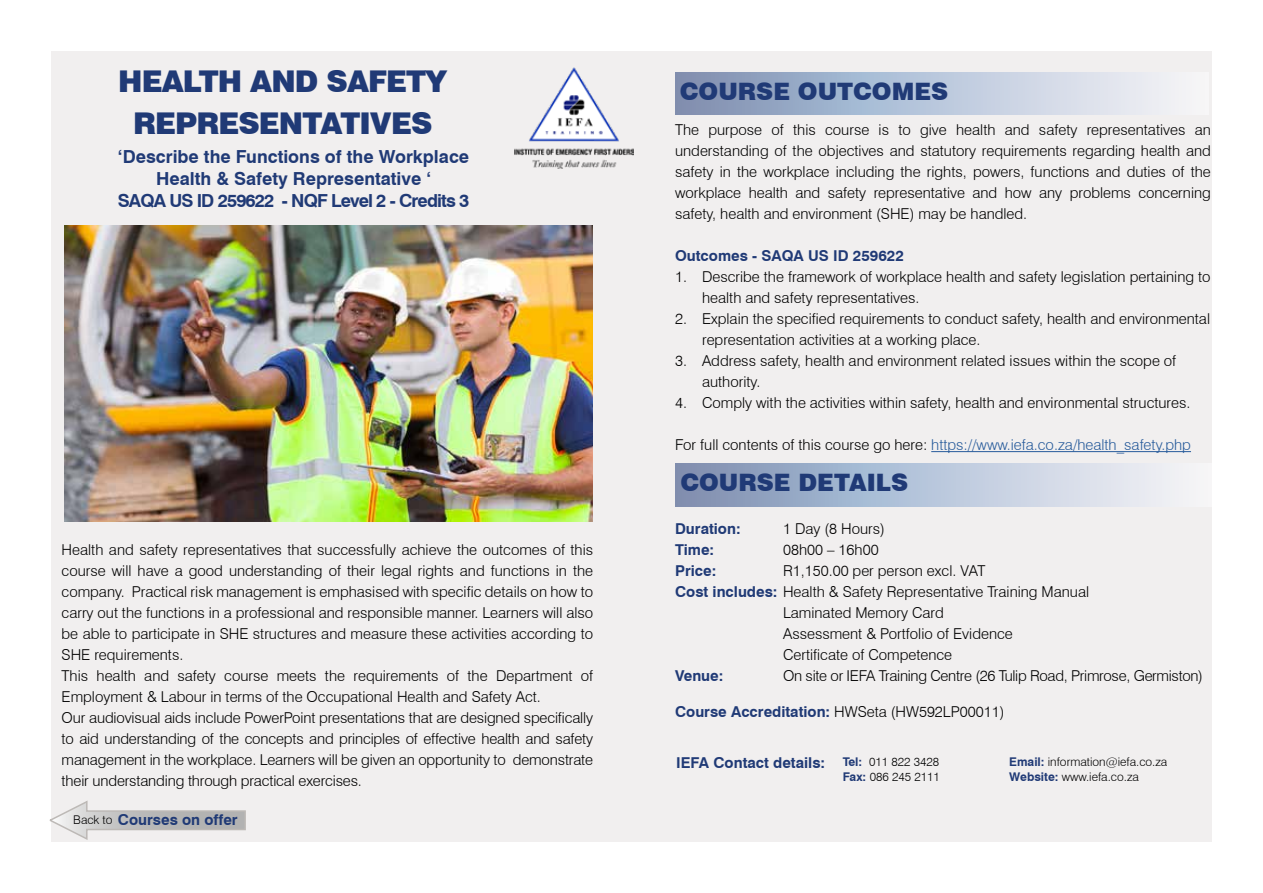
<style>
.page{position:relative;width:1263px;height:893px;background:#fff}
.page>*{position:absolute;margin:0;border:0;box-sizing:border-box;transform-origin:0 0}
.t1{font:900 30px/42px "Swiss 721 BT";letter-spacing:-.03em;color:#203a76;text-align:center}
.t2{font:900 24px "Swiss 721 BT";color:#203a76}
.t3{font:700 18px/21.6px "Swiss 721 BT";color:#203a76;text-align:center}
.t4{font:300 15px/21px "Swiss 721 BT";color:#000}
.t5{font:700 15px "Swiss 721 BT";color:#203a76}
.t6{font:300 15px "Swiss 721 BT";color:#275b9b}
.t7{font:300 15px "Swiss 721 BT";letter-spacing:-.02em;color:#000}
.t8{font:300 12px/14.4px "Swiss 721 BT";color:#000}
.s1{font-weight:300;font-size:12px;color:#000}
.s2{color:#000}
.s3{font-weight:700;color:#203a76}
.s4{font-weight:300;color:#000}
</style>
<div class="page">
<div style="left:51px;top:51px;width:1161px;height:791px;background:#f1efef"></div>
<img style="left:65px;top:226px;width:527px;height:295px">
<hr style="left:931px;top:451px;width:260px;height:1px;background:#275b9b">
<div style="left:675px;top:463px;width:537px;height:43px;background:linear-gradient(to right,#7c92b6,#f9fafd)"></div>
<div style="left:675px;top:72px;width:533px;height:43px;background:linear-gradient(to right,#7c92b6,#f9fafd)"></div>
<img style="left:514px;top:68px;width:120px;height:100px">
<svg style="left:49px;top:800px;width:197px;height:40px"></svg>
<h1 class="t1" style="left:118px;top:60px;width:331px">HEALTH AND SAFETY<br>REPRESENTATIVES</h1>
<p class="t3" style="left:118px;top:146px;width:353px">‘Describe the Functions of the Workplace<br>Health &amp; Safety Representative ‘<br>SAQA US ID 259622 - NQF Level 2 - Credits 3</p>
<p class="t4" style="left:62px;top:539px;width:533px">Health and safety representatives that successfully achieve the outcomes of this course will have a good understanding of their legal rights and functions in the company. Practical risk management is emphasised with specific details on how to carry out the functions in a professional and responsible manner. Learners will also be able to participate in SHE structures and measure these activities according to SHE requirements.<br>This health and safety course meets the requirements of the Department of Employment &amp; Labour in terms of the Occupational Health and Safety Act.<br>Our audiovisual aids include PowerPoint presentations that are designed specifically to aid understanding of the concepts and principles of effective health and safety management in the workplace. Learners will be given an opportunity to demonstrate their understanding through practical exercises.</p>
<p class="t5" style="left:77px;top:809px;width:167px"><span class="s1">Back to</span> Courses on o fer</p>
<p class="t5" style="left:73px;top:810px;width:166px"><span class="s1">Back to</span> Courses on offer</p>
<h2 class="t2" style="left:680px;top:77px;width:270px">COURSE OUTCOMES</h2>
<p class="t4" style="left:675px;top:119px;width:537px;text-align:justify">The purpose of this course is to give health and safety representatives an understanding of the objectives and statutory requirements regarding health and safety in the workplace including the rights, powers, functions and duties of the workplace health and safety representative and how any problems concerning safety, health and environment (SHE) may be handled.</p>
<p class="t5" style="left:675px;top:245px;width:230px">Outcomes - SAQA US ID 259622</p>
<p class="t4" style="left:702px;top:266px;width:510px;text-indent:-27px">1. Describe the framework of workplace health and safety legislation pertaining to health and safety representatives.</p>
<p class="t4" style="left:702px;top:308px;width:509px;text-indent:-27px">2. Explain the specified requirements to conduct safety, health and environmental representation activities at a working place.</p>
<p class="t4" style="left:702px;top:350px;width:476px;text-indent:-27px">3. Address safety, health and environment related issues within the scope of authority.</p>
<p class="t4" style="left:675px;top:392px;width:517px">4. Comply with the activities within safety, health and environmental structures.</p>
<p class="t6" style="left:675px;top:436px;width:517px"><span class="s2">For full contents of this course go here:</span> https://www.iefa.co.za/health_safety.php</p>
<h2 class="t2" style="left:680px;top:468px;width:229px">COURSE DETAILS</h2>
<p class="t5" style="left:675px;top:518px;width:67px">Duration:</p>
<p class="t4" style="left:783px;top:518px;width:103px">1 Day (8 Hours)</p>
<p class="t5" style="left:675px;top:539px;width:41px">Time:</p>
<p class="t4" style="left:783px;top:539px;width:97px">08h00 – 16h00</p>
<p class="t5" style="left:675px;top:560px;width:43px">Price:</p>
<p class="t4" style="left:783px;top:560px;width:204px">R1,150.00 per person excl. VAT</p>
<p class="t4" style="left:675px;top:581px;width:416px"><span class="s3">Cost includes:</span> Health &amp; Safety Representative Training Manual</p>
<p class="t4" style="left:783px;top:602px;width:162px">Laminated Memory Card</p>
<p class="t4" style="left:783px;top:623px;width:231px">Assessment &amp; Portfolio of Evidence</p>
<p class="t4" style="left:783px;top:644px;width:171px">Certificate of Competence</p>
<p class="t5" style="left:675px;top:665px;width:50px">Venue:</p>
<p class="t7" style="left:783px;top:667px;width:421px">On site or IEFA Training Centre (26 Tulip Road, Primrose, Germiston)</p>
<p class="t5" style="left:675px;top:701px;width:331px">Course Accreditation: <span class="s4">HWSeta (HW592LP00011)</span></p>
<p class="t5" style="left:676px;top:753px;width:265px">IEFA Contact details: <sup>Tel:</sup> <sup>011</sup> <sup>822</sup> <sup>3428</sup></p>
<p class="t8" style="left:843px;top:769px;width:99px"><span class="s3">Fax:</span> 086 245 2111</p>
<p class="t8" style="left:1009px;top:754px;width:160px"><span class="s3">Email:</span> information@iefa.co.za<br><span class="s3">Website:</span> www.iefa.co.za</p>
</div>
